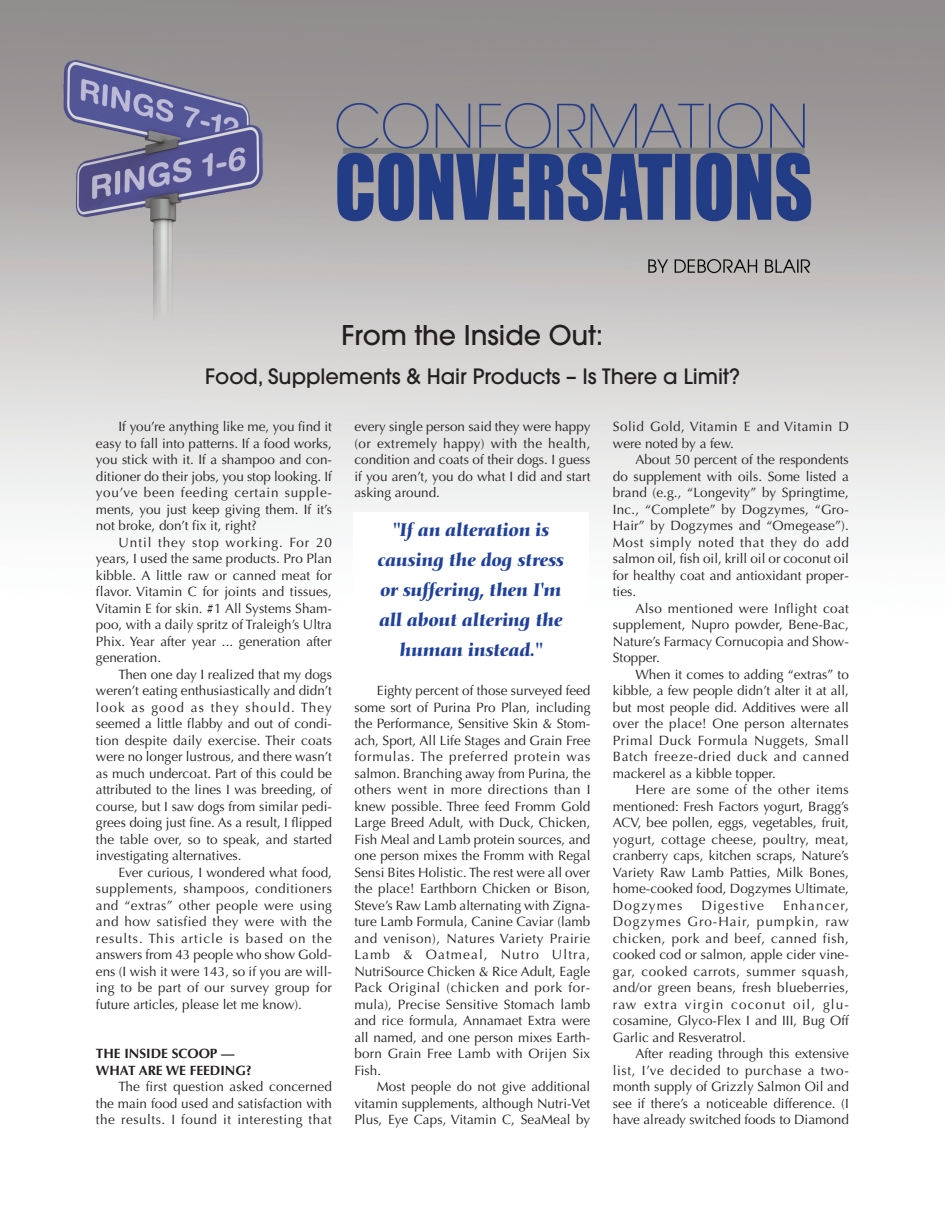
<style>
.page{position:relative;width:945px;height:1215px;background:#fff}
.page>*{position:absolute;margin:0;border:0;box-sizing:border-box;transform-origin:0 0}
.t1{font:500 27px "Avant Garde";color:#231f20}
.t2{font:500 21px "Avant Garde";color:#231f20}
.t3{font:italic 500 18px/30px "Nofret";color:#20419a;text-align:center}
.t4{font:13.5px/16.5px "Optima";color:#231f20;text-align:justify}
.t5{font:13.5px/16.5px "Optima";letter-spacing:.035em;color:#231f20}
.t6{font:700 13.5px/16.5px "Optima";color:#231f20}
.t7{font:13.5px "Optima";letter-spacing:.085em;color:#231f20}
</style>
<div class="page">
<img style="left:0;top:0;width:945px;height:537px">
<div style="left:353px;top:512px;width:236px;height:168px;background:#fff"></div>
<h1 class="t1" style="left:342px;top:325px;width:263px">From the Inside Out:</h1>
<h2 class="t2" style="left:205px;top:369px;width:536px">Food, Supplements &amp; Hair Products – Is There a Limit?</h2>
<p class="t4" style="left:96px;top:420px;width:238px;text-indent:23px">If you’re anything like me, you find it easy to fall into patterns. If a food works, you stick with it. If a shampoo and con&shy;ditioner do their jobs, you stop looking. If you’ve been feeding certain supple&shy;ments, you just keep giving them. If it’s not broke, don’t fix it, right?</p>
<p class="t4" style="left:96px;top:535px;width:238px;text-indent:23px">Until they stop working. For 20 years, I used the same products. Pro Plan kibble. A little raw or canned meat for flavor. Vitamin C for joints and tissues, Vitamin E for skin. #1 All Systems Sham&shy;poo, with a daily spritz of Traleigh’s Ultra Phix. Year after year ... generation after generation.</p>
<p class="t4" style="left:96px;top:667px;width:238px;text-indent:23px">Then one day I realized that my dogs weren’t eating enthusiastically and didn’t look as good as they should. They seemed a little flabby and out of condi&shy;tion despite daily exercise. Their coats were no longer lustrous, and there wasn’t as much undercoat. Part of this could be attributed to the lines I was breeding, of course, but I saw dogs from similar pedi&shy;grees doing just fine. As a result, I flipped the table over, so to speak, and started investigating alternatives.</p>
<p class="t4" style="left:96px;top:865px;width:238px;text-indent:23px">Ever curious, I wondered what food, supplements, shampoos, conditioners and “extras” other people were using and how satisfied they were with the results. This article is based on the answers from 43 people who show Gold&shy;ens (I wish it were 143, so if you are will&shy;ing to be part of our survey group for future articles, please let me know).</p>
<p class="t6" style="left:96px;top:1047px;width:158px">THE INSIDE SCOOP —<br>WHAT ARE WE FEEDING?</p>
<p class="t4" style="left:96px;top:1080px;width:238px;text-indent:23px">The first question asked concerned the main food used and satisfaction with the results. I found it interesting that</p>
<p class="t5" style="left:613px;top:420px;width:238px">Solid Gold, Vitamin E and Vitamin D were noted by a few.</p>
<p class="t4" style="left:613px;top:453px;width:238px;text-indent:23px">About 50 percent of the respondents do supplement with oils. Some listed a brand (e.g., “Longevity” by Springtime, Inc., “Complete” by Dogzymes, “Gro-Hair” by Dogzymes and “Omegease”).<br>Most simply noted that they do add salmon oil, fish oil, krill oil or coconut oil for healthy coat and antioxidant proper&shy;ties.</p>
<p class="t4" style="left:613px;top:601px;width:238px;text-indent:22px">Also mentioned were Inflight coat supplement, Nupro powder, Bene-Bac, Nature’s Farmacy Cornucopia and Show-Stopper.</p>
<p class="t4" style="left:613px;top:667px;width:238px;text-indent:23px">When it comes to adding “extras” to kibble, a few people didn’t alter it at all, but most people did. Additives were all over the place! One person alternates Primal Duck Formula Nuggets, Small Batch freeze-dried duck and canned mackerel as a kibble topper.</p>
<p class="t4" style="left:613px;top:783px;width:238px;text-indent:23px">Here are some of the other items mentioned: Fresh Factors yogurt, Bragg’s ACV, bee pollen, eggs, vegetables, fruit, yogurt, cottage cheese, poultry, meat, cranberry caps, kitchen scraps, Nature’s Variety Raw Lamb Patties, Milk Bones, home-cooked food, Dogzymes Ultimate, Dogzymes</p>
<p class="t4" style="left:354px;top:420px;width:238px">every single person said they were happy (or extremely happy) with the health, condition and coats of their dogs. I guess if you aren’t, you do what I did and start asking around.</p>
<h3 class="t3" style="left:378px;top:517px;width:188px">"If an alteration is causing the dog stress or suffering, then I'm all about altering the human instead."</h3>
<p class="t4" style="left:354px;top:684px;width:238px;text-indent:23px">Eighty percent of those surveyed feed some sort of Purina Pro Plan, including the Performance, Sensitive Skin &amp; Stom&shy;ach, Sport, All Life Stages and Grain Free formulas. The preferred protein was salmon. Branching away from Purina, the others went in more directions than I knew possible. Three feed Fromm Gold Large Breed Adult, with Duck, Chicken, Fish Meal and Lamb protein sources, and one person mixes the Fromm with Regal Sensi Bites Holistic. The rest were all over the place! Earthborn Chicken or Bison, Steve’s Raw Lamb alternating with Zigna&shy;ture Lamb Formula, Canine Caviar (lamb and venison), Natures Variety Prairie Lamb &amp; Oatmeal, Nutro Ultra, NutriSource Chicken &amp; Rice Adult, Eagle Pack Original (chicken and pork for&shy;mula), Precise Sensitive Stomach lamb and rice formula, Annamaet Extra were all named, and one person mixes Earth&shy;born Grain Free Lamb with Orijen Six Fish.</p>
<p class="t4" style="left:354px;top:1080px;width:238px;text-indent:23px">Most people do not give additional vitamin supplements, although Nutri-Vet Plus, Eye Caps, Vitamin C, SeaMeal by</p>
<p class="t4" style="left:613px;top:898px;width:238px;text-indent:170px">Enhancer, Dogzymes Gro-Hair, pumpkin, raw chicken, pork and beef, canned fish, cooked cod or salmon, apple cider vine&shy;gar, cooked carrots, summer squash, and/or green beans, fresh blueberries, raw extra virgin coconut oil, glu&shy;cosamine, Glyco-Flex I and III, Bug Off Garlic and Resveratrol.</p>
<p class="t4" style="left:613px;top:1047px;width:238px;text-indent:23px">After reading through this extensive list, I’ve decided to purchase a two&shy;month supply of Grizzly Salmon Oil and see if there’s a noticeable difference. (I have already switched foods to Diamond</p>
<p class="t7" style="left:701px;top:900px;width:64px">Digestive</p>
</div>
